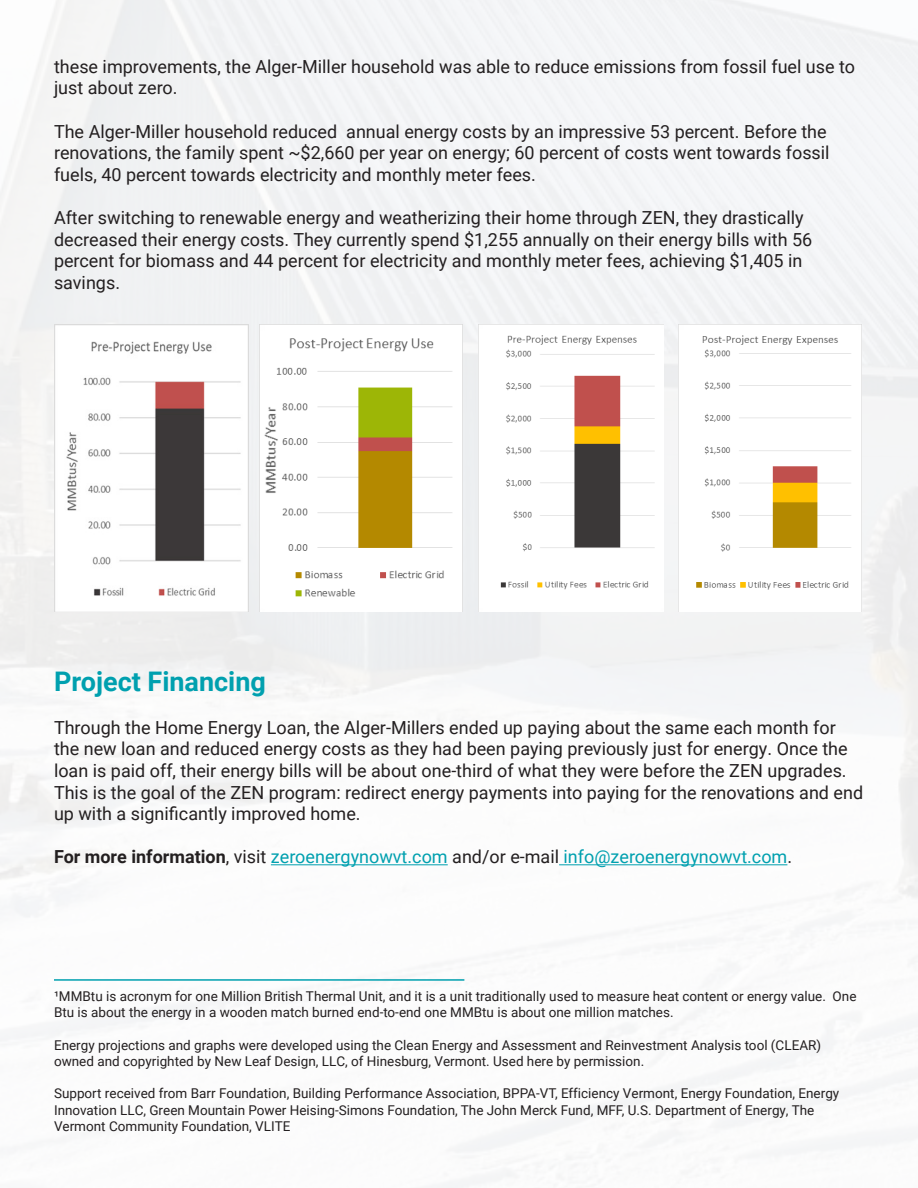
<style>
.page{position:relative;width:918px;height:1188px;background:#fff}
.page>*{position:absolute;margin:0;border:0;box-sizing:border-box;transform-origin:0 0}
.t1{font:700 27px "Roboto";color:#00a0af}
.t2{font:18px/21.6px "Roboto";color:#231f20}
.t3{font:18px "Roboto";color:#00a0af}
.t4{font:13.5px/16.2px "Roboto";color:#231f20}
.s1{font-weight:700;color:#231f20}
.s2{color:#231f20}
</style>
<div class="page">
<img style="left:54px;top:324px;width:194px;height:288px">
<img style="left:260px;top:324px;width:203px;height:288px">
<img style="left:478px;top:324px;width:185px;height:288px">
<img style="left:679px;top:324px;width:182px;height:266px">
<hr style="left:271px;top:864px;width:177px;height:1px;background:#00a0af">
<hr style="left:559px;top:864px;width:228px;height:1px;background:#00a0af">
<hr style="left:54px;top:979px;width:410px;height:2px;background:#00a0af">
<p class="t2" style="left:54px;top:55px;width:803px">these improvements, the Alger-Miller household was able to reduce emissions from fossil fuel use to just about zero.</p>
<p class="t2" style="left:54px;top:120px;width:777px">The Alger-Miller household reduced annual energy costs by an impressive 53 percent. Before the renovations, the family spent ~$2,660 per year on energy; 60 percent of costs went towards fossil fuels, 40 percent towards electricity and monthly meter fees.</p>
<p class="t2" style="left:54px;top:206px;width:760px">After switching to renewable energy and weatherizing their home through ZEN, they drastically decreased their energy costs. They currently spend $1,255 annually on their energy bills with 56 percent for biomass and 44 percent for electricity and monthly meter fees, achieving $1,405 in savings.</p>
<p class="t1" style="left:54px;top:662px;width:214px">Project Financing</p>
<p class="t2" style="left:54px;top:716px;width:811px">Through the Home Energy Loan, the Alger-Millers ended up paying about the same each month for the new loan and reduced energy costs as they had been paying previously just for energy. Once the loan is paid off, their energy bills will be about one-third of what they were before the ZEN upgrades.<br>This is the goal of the ZEN program: redirect energy payments into paying for the renovations and end up with a significantly improved home.</p>
<p class="t3" style="left:54px;top:844px;width:740px"><span class="s1">For more information</span><span class="s2">, visit</span> zeroenergynowvt.com <span class="s2">and/or e-mail</span> info@zeroenergynowvt.com<span class="s2">.</span></p>
<p class="t4" style="left:54px;top:988px;width:804px">¹MMBtu is acronym for one Million British Thermal Unit, and it is a unit traditionally used to measure heat content or energy value. One<br>Btu is about the energy in a wooden match burned end-to-end one MMBtu is about one million matches.</p>
<p class="t4" style="left:54px;top:1036px;width:769px">Energy projections and graphs were developed using the Clean Energy and Assessment and Reinvestment Analysis tool (CLEAR) owned and copyrighted by New Leaf Design, LLC, of Hinesburg, Vermont. Used here by permission.</p>
<p class="t4" style="left:54px;top:1085px;width:787px">Support received from Barr Foundation, Building Performance Association, BPPA-VT, Efficiency Vermont, Energy Foundation, Energy<br>Innovation LLC, Green Mountain Power Heising-Simons Foundation, The John Merck Fund, MFF, U.S. Department of Energy, The<br>Vermont Community Foundation, VLITE</p>
</div>
